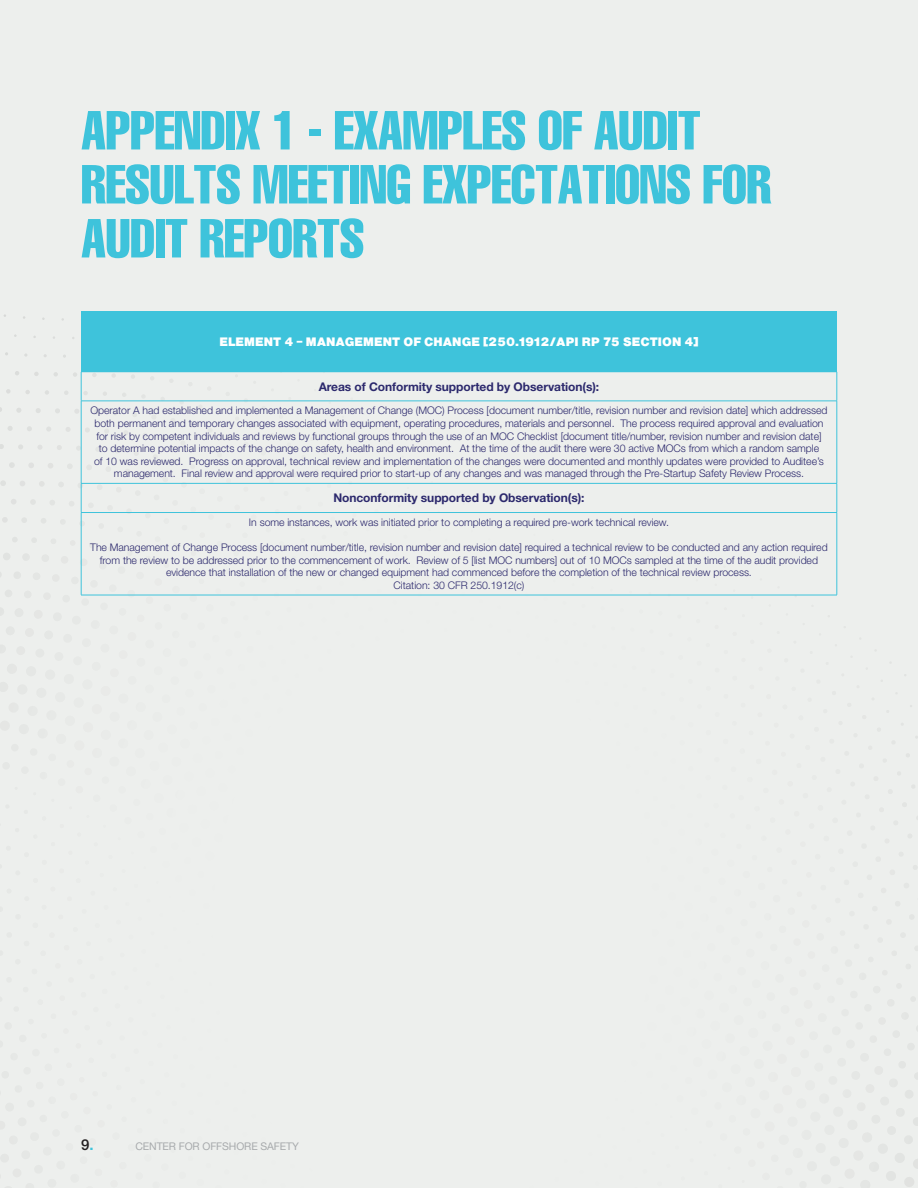
<style>
.page{position:relative;width:918px;height:1188px;background:#edefed}
.page>*{position:absolute;margin:0;border:0;box-sizing:border-box;transform-origin:0 0}
.t1{font:extra-condensed 54px/54px "Helvetica";letter-spacing:-.01em;color:#3ec3db}
.t2{font:500 15px "Helvetica Neue LT Std";color:#231f20}
.t3{font:700 12px "Helvetica Neue LT Std";letter-spacing:-.005em;color:#2c296d}
.t4{font:900 12px "Helvetica Now Text";letter-spacing:.005em;color:#fff}
.t5{font:300 10.5px/12.6px "Helvetica Neue LT Std";letter-spacing:-.005em;color:#2c296d;text-align:center}
.t6{font:10.5px "Helvetica Neue";letter-spacing:-.01em;color:#a7aaac}
.s1{font-weight:700;color:#3ec3db}
</style>
<div class="page">
<div style="left:81px;top:311px;width:756px;height:61px;background:#3ec3db"></div>
<svg style="left:837px;top:372px;width:1px;height:29px"></svg>
<hr style="left:81px;top:401px;width:756px;height:1px;background:#3ec3db">
<hr style="left:837px;top:401px;width:1px;height:82px;background:#3ec3db">
<hr style="left:81px;top:483px;width:756px;height:1px;background:#3ec3db">
<svg style="left:837px;top:484px;width:1px;height:28px"></svg>
<hr style="left:81px;top:512px;width:756px;height:1px;background:#3ec3db">
<hr style="left:837px;top:513px;width:1px;height:82px;background:#3ec3db">
<hr style="left:81px;top:595px;width:756px;height:1px;background:#3ec3db">
<svg style="left:81px;top:372px;width:1px;height:29px"></svg>
<hr style="left:81px;top:401px;width:1px;height:82px;background:#3ec3db">
<svg style="left:81px;top:484px;width:1px;height:28px"></svg>
<hr style="left:81px;top:513px;width:1px;height:82px;background:#3ec3db">
<h1 class="t1" style="left:81px;top:102px;width:692px">APPENDIX 1 - EXAMPLES OF AUDIT<br>RESULTS MEETING EXPECTATIONS FOR<br>AUDIT REPORTS</h1>
<p class="t4" style="left:219px;top:333px;width:481px">ELEMENT 4 – MANAGEMENT OF CHANGE [250.1912/API RP 75 SECTION 4]</p>
<p class="t3" style="left:319px;top:379px;width:282px">Areas of Conformity supported by Observation(s):</p>
<p class="t5" style="left:90px;top:404px;width:739px">Operator A had established and implemented a Management of Change (MOC) Process [document number/title, revision number and revision date] which addressed both permanent and temporary changes associated with equipment, operating procedures, materials and personnel. The process required approval and evaluation for risk by competent individuals and reviews by functional groups through the use of an MOC Checklist [document title/number, revision number and revision date]<br>to determine potential impacts of the change on safety, health and environment. At the time of the audit there were 30 active MOCs from which a random sample<br>of 10 was reviewed. Progress on approval, technical review and implementation of the changes were documented and monthly updates were provided to Auditee’s management. Final review and approval were required prior to start-up of any changes and was managed through the Pre-Startup Safety Review Process.</p>
<p class="t3" style="left:333px;top:491px;width:253px">Nonconformity supported by Observation(s):</p>
<p class="t5" style="left:249px;top:516px;width:422px">In some instances, work was initiated prior to completing a required pre-work technical review.</p>
<p class="t5" style="left:90px;top:541px;width:739px">The Management of Change Process [document number/title, revision number and revision date] required a technical review to be conducted and any action required from the review to be addressed prior to the commencement of work. Review of 5 [list MOC numbers] out of 10 MOCs sampled at the time of the audit provided evidence that installation of the new or changed equipment had commenced before the completion of the technical review process.<br>Citation: 30 CFR 250.1912(c)</p>
<h2 class="t2" style="left:81px;top:1136px;width:14px">9<span class="s1">.</span></h2>
<p class="t6" style="left:135px;top:1139px;width:165px">CENTER FOR OFFSHORE SAFETY</p>
</div>
